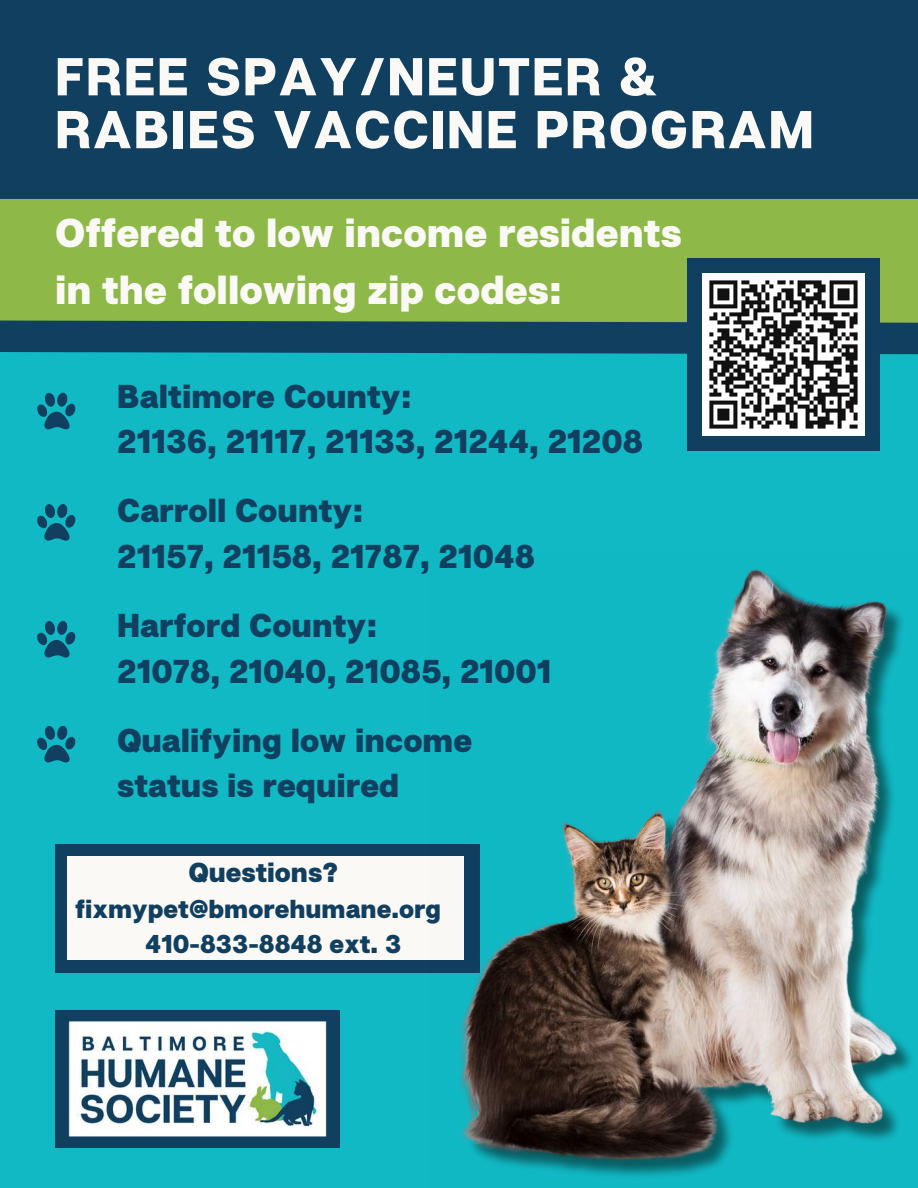
<style>
.page{position:relative;width:918px;height:1188px;background:#11b9c4}
.page>*{position:absolute;margin:0;border:0;box-sizing:border-box;transform-origin:0 0}
.t1{font:800 53.25px/52.8px "Articulat CF";letter-spacing:.03em;color:#faf9f6}
.t2{font:800 40.2px/56.2px "Articulat CF";color:#faf9f6}
.t3{font:800 33px/45.6px "Articulat CF";color:#113f60}
.t4{font:800 27.45px "Articulat CF";color:#113f60}
.t5{font:800 25.8px "Articulat CF";color:#113f60}
</style>
<div class="page">
<div style="left:0;top:1px;width:918px;height:212px;background:#113f60"></div>
<div style="left:0;top:199px;width:918px;height:128px;background:#8eb848"></div>
<div style="left:55px;top:844px;width:424px;height:128px;background:#113f60"></div>
<div style="left:67px;top:856px;width:396px;height:103px;background:#faf9f6"></div>
<svg style="left:37px;top:393px;width:39px;height:37px"></svg>
<svg style="left:37px;top:504px;width:39px;height:37px"></svg>
<svg style="left:37px;top:621px;width:39px;height:37px"></svg>
<svg style="left:37px;top:726px;width:39px;height:37px"></svg>
<svg style="left:0;top:305px;width:918px;height:65px"></svg>
<div style="left:687px;top:258px;width:192px;height:192px;background:#113f60"></div>
<img style="left:703px;top:274px;width:161px;height:161px">
<img style="left:55px;top:959px;width:285px;height:189px">
<img style="left:430px;top:569px;width:481px;height:607px">
<h1 class="t1" style="left:55px;top:54px;width:760px">FREE SPAY/NEUTER &amp;<br>RABIES VACCINE PROGRAM</h1>
<p class="t2" style="left:55px;top:208px;width:628px">Offered to low income residents in the following zip codes:</p>
<p class="t3" style="left:117px;top:376px;width:527px">Baltimore County:<br>21136, 21117, 21133, 21244, 21208</p>
<p class="t3" style="left:117px;top:490px;width:419px">Carroll County:<br>21157, 21158, 21787, 21048</p>
<p class="t3" style="left:117px;top:605px;width:436px">Harford County:<br>21078, 21040, 21085, 21001</p>
<p class="t3" style="left:117px;top:720px;width:357px">Qualifying low income status is required</p>
<p class="t4" style="left:189px;top:855px;width:151px">Questions?</p>
<p class="t5" style="left:75px;top:892px;width:367px">fixmypet@bmorehumane.org</p>
<p class="t5" style="left:145px;top:928px;width:257px">410-833-8848 ext. 3</p>
</div>
